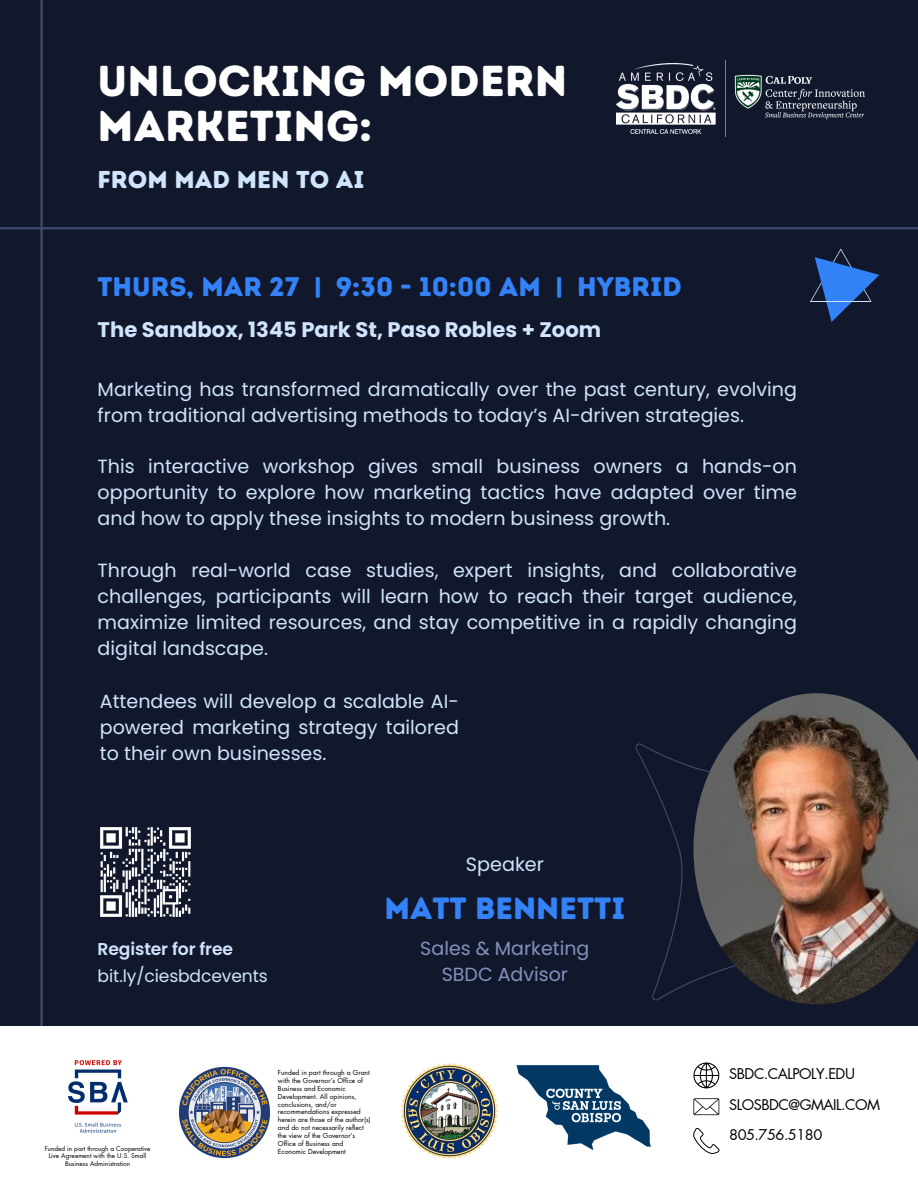
<style>
.page{position:relative;width:918px;height:1188px;background:#12182c}
.page>*{position:absolute;margin:0;border:0;box-sizing:border-box;transform-origin:0 0}
.t1{font:43.2px/44.2px "Intro Rust Base";color:#fff}
.t2{font:30.75px "Intro Rust Base";color:#3482f8}
.t3{font:26.85px "Intro Rust Base";color:#3482f8}
.t4{font:24.45px "Intro Rust Base";color:#d0e4fe}
.t5{font:700 21.15px "Poppins";color:#d0e4fe}
.t6{font:19.2px "Poppins";color:#d0e4fe}
.t7{font:19.05px/25.8px "Poppins";color:#d0e4fe;text-align:justify}
.t8{font:19.05px/25.8px "Poppins";color:#8491bb;text-align:center}
.t9{font:17.1px "Poppins";letter-spacing:-.005em;color:#d0e4fe}
.t10{font:600 17.1px "Poppins";letter-spacing:-.005em;color:#d0e4fe}
.t11{font:14.55px "Futura LT Pro";letter-spacing:-.035em;color:#000}
.t12{font:6.75px/7.8px "Futura LT Pro";color:#000}
.t13{font:6.45px "Futura LT Pro";color:#000}
</style>
<div class="page">
<svg style="left:810px;top:249px;width:69px;height:73px"></svg>
<hr style="left:811px;top:301px;width:60px;height:1px;background:#d0e4fe">
<hr style="left:0;top:227px;width:918px;height:2px;background:#3e4a70">
<hr style="left:40px;top:0;width:3px;height:1051px;background:#3e4a70">
<div style="left:0;top:1026px;width:918px;height:162px;background:#fff"></div>
<img style="left:402px;top:1063px;width:95px;height:96px">
<img style="left:178px;top:1066px;width:93px;height:93px">
<img style="left:516px;top:1065px;width:135px;height:85px">
<svg style="left:693px;top:1063px;width:26px;height:25px"></svg>
<svg style="left:693px;top:1098px;width:26px;height:17px"></svg>
<svg style="left:693px;top:1128px;width:26px;height:26px"></svg>
<img style="left:69px;top:1060px;width:58px;height:72px">
<svg style="left:635px;top:743px;width:187px;height:262px"></svg>
<img style="left:693px;top:693px;width:225px;height:311px">
<img style="left:616px;top:61px;width:249px;height:75px">
<img style="left:100px;top:827px;width:91px;height:90px">
<h5 class="t1" style="left:98px;top:59px;width:471px">UNLOCKING MODERN<br>MARKETING:</h5>
<h5 class="t4" style="left:98px;top:165px;width:268px">FROM MAD MEN TO AI</h5>
<h6 class="t3" style="left:98px;top:271px;width:586px">THURS, MAR 27 | 9:30 - 10:00 AM | HYBRID</h6>
<h2 class="t5" style="left:98px;top:315px;width:505px">The Sandbox, 1345 Park St, Paso Robles + Zoom</h2>
<p class="t7" style="left:98px;top:376px;width:701px">Marketing has transformed dramatically over the past century, evolving from traditional advertising methods to today’s AI-driven strategies.</p>
<p class="t7" style="left:98px;top:454px;width:701px">This interactive workshop gives small business owners a hands-on opportunity to explore how marketing tactics have adapted over time and how to apply these insights to modern business growth.</p>
<p class="t7" style="left:98px;top:558px;width:701px">Through real-world case studies, expert insights, and collaborative challenges, participants will learn how to reach their target audience, maximize limited resources, and stay competitive in a rapidly changing digital landscape.</p>
<h5 class="t7" style="left:100px;top:689px;width:361px">Attendees will develop a scalable AI&shy;powered marketing strategy tailored to their own businesses.</h5>
<h5 class="t6" style="left:466px;top:851px;width:80px">Speaker</h5>
<p class="t10" style="left:98px;top:937px;width:137px">Register for free</p>
<p class="t9" style="left:98px;top:964px;width:172px">bit.ly/ciesbdcevents</p>
<h5 class="t2" style="left:384px;top:889px;width:243px">MATT BENNETTI</h5>
<h5 class="t8" style="left:420px;top:935px;width:171px">Sales &amp; Marketing<br>SBDC Advisor</h5>
<h1 class="t13" style="left:45px;top:1145px;width:107px">Funded in part through a Cooperative</h1>
<p class="t13" style="left:49px;top:1153px;width:99px">Live Agreement with the U.S. Small</p>
<h3 class="t13" style="left:65px;top:1160px;width:67px">Business Administration</h3>
<h4 class="t12" style="left:278px;top:1069px;width:94px">Funded in part through a Grant with the Governor’s Office of<br>Business and Economic<br>Development. All opinions, conclusions, and/or recommendations expressed herein are those of the author(s) and do not necessarily reflect the view of the Governor’s<br>Office of Business and<br>Economic Development</h4>
<p class="t11" style="left:729px;top:1067px;width:127px">SBDC.CALPOLY.EDU</p>
<p class="t11" style="left:729px;top:1098px;width:152px">SLOSBDC@GMAIL.COM</p>
<h3 class="t11" style="left:729px;top:1128px;width:95px">805.756.5180</h3>
</div>
